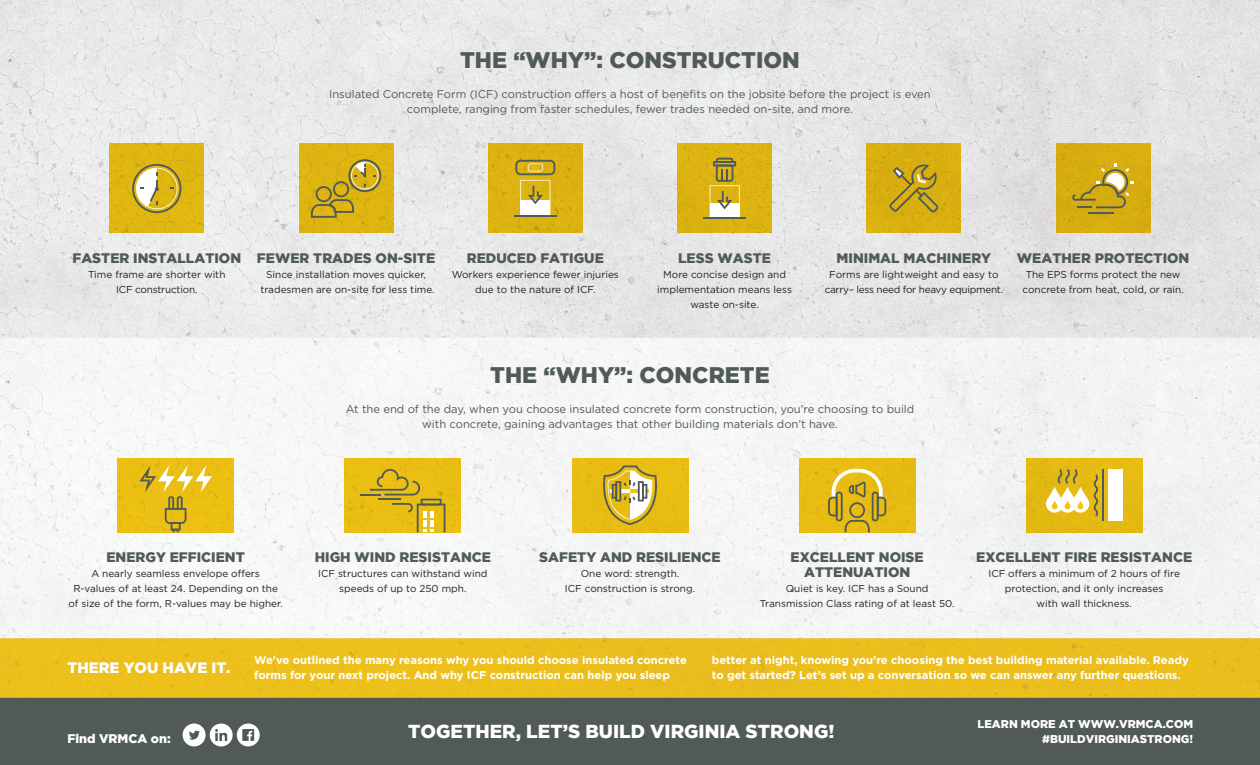
<style>
.page{position:relative;width:1260px;height:765px;background:#fff}
.page>*{position:absolute;margin:0;border:0;box-sizing:border-box;transform-origin:0 0}
.t1{font:900 22.5px "Gotham";color:#4f5a59}
.t2{font:900 18.75px "Gotham";color:#fff}
.t3{font:900 15px "Gotham";color:#fff}
.t4{font:900 13.75px/15px "Gotham";color:#4f5a59;text-align:center}
.t5{font:900 12.5px "Gotham";color:#fff}
.t6{font:11.25px/15px "Gotham";letter-spacing:-.005em;color:#4f5a59;text-align:center}
.t7{font:700 11.25px/15px "Gotham";letter-spacing:-.005em;color:#fff}
.t8{font:900 11.25px "Gotham";color:#fff}
.t9{font:10px/15px "Gotham";color:#231f20;text-align:center}
.t10{font:10px/15px "Gotham";letter-spacing:-.025em;color:#231f20;text-align:center}
.t11{font:10px/15px "Gotham";letter-spacing:-.02em;color:#231f20;text-align:center}
</style>
<div class="page">
<img style="left:0;top:0;width:1260px;height:765px">
<svg style="left:183px;top:724px;width:77px;height:22px"></svg>
<div style="left:110px;top:143px;width:94px;height:90px;background:#e0b711"></div>
<svg style="left:132px;top:164px;width:49px;height:49px"></svg>
<div style="left:299px;top:143px;width:94px;height:90px;background:#dfb511"></div>
<svg style="left:311px;top:159px;width:70px;height:59px"></svg>
<div style="left:488px;top:143px;width:95px;height:90px;background:#dcb211"></div>
<hr style="left:514px;top:215px;width:43px;height:2px;background:#4f5a59">
<svg style="left:515px;top:160px;width:40px;height:55px"></svg>
<div style="left:677px;top:143px;width:95px;height:90px;background:#ddb311"></div>
<hr style="left:703px;top:217px;width:43px;height:2px;background:#4f5a59">
<svg style="left:710px;top:158px;width:30px;height:59px"></svg>
<div style="left:1056px;top:143px;width:94px;height:90px;background:#d7ad10"></div>
<svg style="left:1072px;top:163px;width:62px;height:45px"></svg>
<hr style="left:1089px;top:212px;width:25px;height:2px;background:#4f5a59">
<div style="left:867px;top:143px;width:94px;height:90px;background:#d9af10"></div>
<svg style="left:889px;top:164px;width:50px;height:48px"></svg>
<div style="left:1026px;top:458px;width:116px;height:74px;background:#e4ba12"></div>
<hr style="left:1102px;top:470px;width:2px;height:51px;background:#4f5a59">
<div style="left:1108px;top:470px;width:15px;height:51px;background:#fff"></div>
<svg style="left:1046px;top:469px;width:52px;height:48px"></svg>
<div style="left:572px;top:458px;width:116px;height:74px;background:#e9bd12"></div>
<svg style="left:602px;top:465px;width:55px;height:60px"></svg>
<div style="left:345px;top:458px;width:116px;height:74px;background:#eabe12"></div>
<hr style="left:360px;top:494px;width:21px;height:2px;background:#4f5a59">
<svg style="left:370px;top:469px;width:75px;height:63px"></svg>
<div style="left:117px;top:458px;width:117px;height:74px;background:#ecc012"></div>
<svg style="left:139px;top:465px;width:73px;height:67px"></svg>
<div style="left:799px;top:458px;width:116px;height:74px;background:#e8bc12"></div>
<svg style="left:828px;top:469px;width:58px;height:63px"></svg>
<h1 class="t1" style="left:460px;top:47px;width:341px">THE “WHY”: CONSTRUCTION</h1>
<p class="t6" style="left:329px;top:86px;width:603px">Insulated Concrete Form (ICF) construction offers a host of benefits on the jobsite before the project is even complete, ranging from faster schedules, fewer trades needed on-site, and more.</p>
<h3 class="t4" style="left:72px;top:250px;width:170px">FASTER INSTALLATION</h3>
<p class="t11" style="left:88px;top:266px;width:139px">Time frame are shorter with<br>ICF construction.</p>
<h3 class="t4" style="left:257px;top:250px;width:180px">FEWER TRADES ON-SITE</h3>
<p class="t9" style="left:260px;top:266px;width:176px">Since installation moves quicker, tradesmen are on-site for less time.</p>
<h3 class="t4" style="left:467px;top:250px;width:139px">REDUCED FATIGUE</h3>
<p class="t9" style="left:452px;top:266px;width:169px">Workers experience fewer injuries due to the nature of ICF.</p>
<h3 class="t4" style="left:678px;top:250px;width:94px">LESS WASTE</h3>
<p class="t9" style="left:657px;top:266px;width:136px">More concise design and implementation means less waste on-site.</p>
<h3 class="t4" style="left:837px;top:250px;width:156px">MINIMAL MACHINERY</h3>
<p class="t10" style="left:825px;top:266px;width:180px">Forms are lightweight and easy to carry– less need for heavy equipment.</p>
<h3 class="t4" style="left:1017px;top:250px;width:174px">WEATHER PROTECTION</h3>
<p class="t9" style="left:1023px;top:266px;width:163px">The EPS forms protect the new concrete from heat, cold, or rain.</p>
<h1 class="t1" style="left:490px;top:362px;width:281px">THE “WHY”: CONCRETE</h1>
<p class="t6" style="left:346px;top:401px;width:570px">At the end of the day, when you choose insulated concrete form construction, you’re choosing to build with concrete, gaining advantages that other building materials don’t have.</p>
<h3 class="t4" style="left:106px;top:550px;width:140px">ENERGY EFFICIENT</h3>
<p class="t9" style="left:69px;top:566px;width:216px">A nearly seamless envelope offers<br>R-values of at least 24. Depending on the of size of the form, R-values may be higher.</p>
<h3 class="t4" style="left:315px;top:550px;width:178px">HIGH WIND RESISTANCE</h3>
<p class="t9" style="left:318px;top:566px;width:171px">ICF structures can withstand wind speeds of up to 250 mph.</p>
<h3 class="t4" style="left:539px;top:550px;width:183px">SAFETY AND RESILIENCE</h3>
<p class="t9" style="left:565px;top:566px;width:132px">One word: strength.<br>ICF construction is strong.</p>
<h3 class="t4" style="left:791px;top:550px;width:135px">EXCELLENT NOISE<br>ATTENUATION</h3>
<p class="t9" style="left:760px;top:581px;width:196px">Quiet is key. ICF has a Sound<br>Transmission Class rating of at least 50.</p>
<h3 class="t4" style="left:976px;top:550px;width:217px">EXCELLENT FIRE RESISTANCE</h3>
<p class="t9" style="left:988px;top:566px;width:193px">ICF offers a minimum of 2 hours of fire protection, and it only increases<br>with wall thickness.</p>
<h3 class="t3" style="left:68px;top:659px;width:165px">THERE YOU HAVE IT.</h3>
<p class="t7" style="left:254px;top:652px;width:434px">We've outlined the many reasons why you should choose insulated concrete forms for your next project. And why ICF construction can help you sleep</p>
<p class="t7" style="left:712px;top:652px;width:478px">better at night, knowing you’re choosing the best building material available. Ready to get started? Let’s set up a conversation so we can answer any further questions.</p>
<p class="t8" style="left:978px;top:717px;width:217px">LEARN MORE AT WWW.VRMCA.COM</p>
<p class="t5" style="left:67px;top:731px;width:105px">Find VRMCA on:</p>
<h2 class="t2" style="left:408px;top:720px;width:428px">TOGETHER, LET’S BUILD VIRGINIA STRONG!</h2>
<p class="t8" style="left:1042px;top:732px;width:153px">#BUILDVIRGINIASTRONG!</p>
</div>
